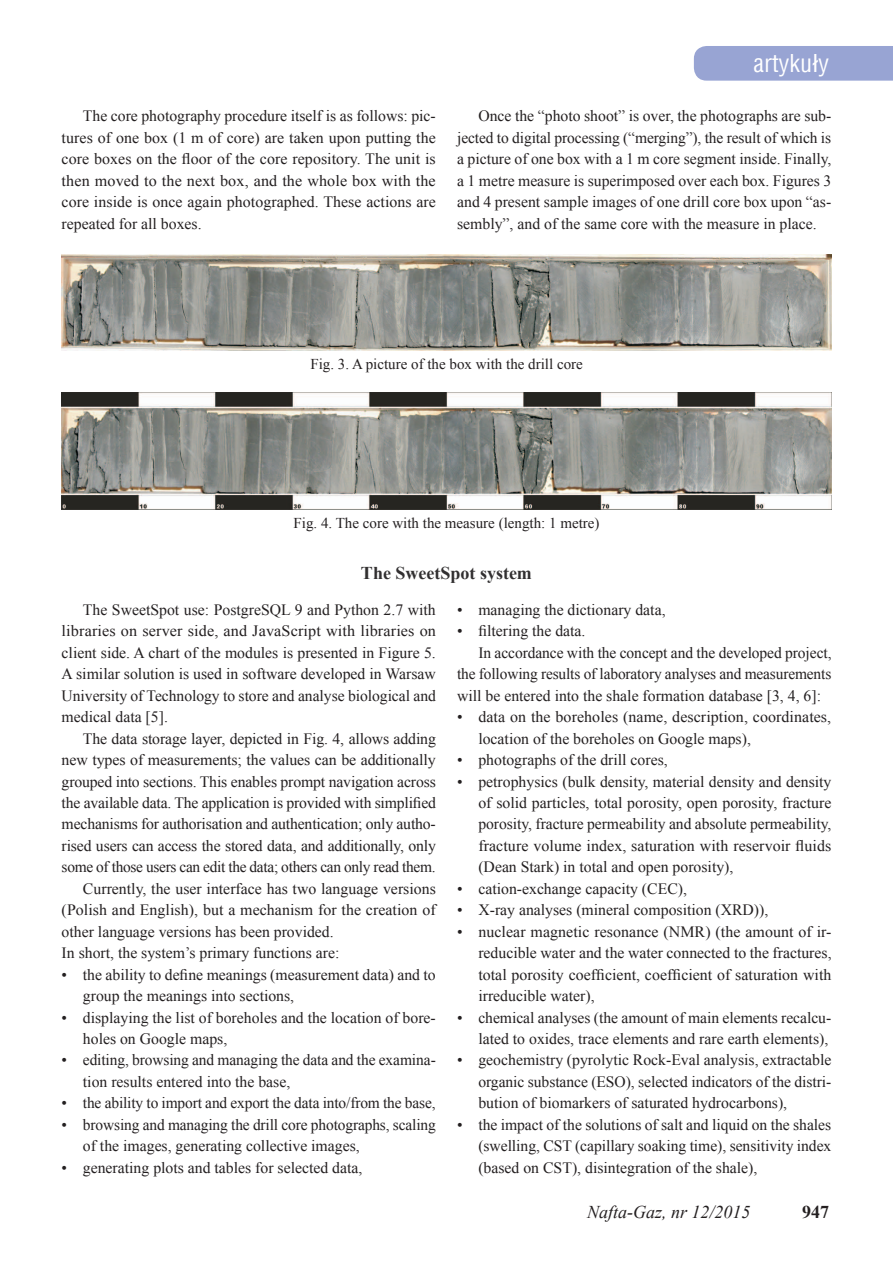
<style>
.page{position:relative;width:893px;height:1263px;background:#fff}
.page>*{position:absolute;margin:0;border:0;box-sizing:border-box;transform-origin:0 0}
.t1{font:24px "Switzerland Condensed";color:#fff}
.t2{font:italic 18px "Times New Roman";color:#231f20}
.t3{font:700 18px "Times New Roman";color:#312f30}
.t4{font:700 18px "Times New Roman";color:#231f20}
.t5{font:15.75px/21.5px "Times New Roman";color:#231f20;text-align:justify}
.t6{font:15.75px "Times New Roman";letter-spacing:-.02em;color:#231f20}
.t7{font:15px "Times New Roman";color:#231f20}
</style>
<div class="page">
<div style="left:694px;top:46px;width:199px;height:35px;background:#98a4d3"></div>
<img style="left:62px;top:254px;width:769px;height:96px">
<img style="left:62px;top:393px;width:769px;height:116px">
<h1 class="t1" style="left:754px;top:48px;width:77px">artykuły</h1>
<p class="t5" style="left:62px;top:105px;width:376px;text-indent:21px">The core photography procedure itself is as follows: pic&shy;tures of one box (1 m of core) are taken upon putting the core boxes on the floor of the core repository. The unit is then moved to the next box, and the whole box with the core inside is once again photographed. These actions are repeated for all boxes.</p>
<p class="t5" style="left:457px;top:105px;width:376px;text-indent:21px">Once the “photo shoot” is over, the photographs are sub&shy;jected to digital processing (“merging”), the result of which is a picture of one box with a 1 m core segment inside. Finally, a 1 metre measure is superimposed over each box. Figures 3 and 4 present sample images of one drill core box upon “as&shy;sembly”, and of the same core with the measure in place.</p>
<p class="t7" style="left:310px;top:354px;width:274px">Fig. 3. A picture of the box with the drill core</p>
<p class="t7" style="left:294px;top:513px;width:307px">Fig. 4. The core with the measure (length: 1 metre)</p>
<p class="t3" style="left:361px;top:561px;width:172px">The SweetSpot system</p>
<p class="t5" style="left:62px;top:599px;width:376px;text-indent:21px">The SweetSpot use: PostgreSQL 9 and Python 2.7 with libraries on server side, and JavaScript with libraries on client side. A chart of the modules is presented in Figure 5.<br>A similar solution is used in software developed in Warsaw University of Technology to store and analyse biological and medical data [5].</p>
<p class="t5" style="left:83px;top:727px;width:355px">The data storage layer, depicted in Fig. 4, allows adding</p>
<p class="t5" style="left:62px;top:749px;width:375px">new types of measurements; the values can be additionally</p>
<p class="t5" style="left:62px;top:770px;width:376px">grouped into sections. This enables prompt navigation across</p>
<p class="t5" style="left:62px;top:792px;width:376px">the available data. The application is provided with simplified</p>
<p class="t5" style="left:62px;top:813px;width:376px">mechanisms for authorisation and authentication; only autho-</p>
<p class="t5" style="left:62px;top:835px;width:376px">rised users can access the stored data, and additionally, only</p>
<p class="t6" style="left:62px;top:856px;width:376px">some of those users can edit the data; others can only read them.</p>
<p class="t5" style="left:83px;top:877px;width:354px">Currently, the user interface has two language versions</p>
<p class="t5" style="left:62px;top:899px;width:376px">(Polish and English), but a mechanism for the creation of</p>
<p class="t5" style="left:62px;top:920px;width:274px">other language versions has been provided.</p>
<p class="t5" style="left:62px;top:942px;width:279px">In short, the system’s primary functions are:</p>
<p class="t5" style="left:83px;top:963px;width:354px;text-indent:-21px">• the ability to define meanings (measurement data) and to group the meanings into sections,</p>
<p class="t5" style="left:83px;top:1006px;width:354px;text-indent:-21px">• displaying the list of boreholes and the location of bore&shy;holes on Google maps,</p>
<p class="t5" style="left:83px;top:1049px;width:354px;text-indent:-21px">• editing, browsing and managing the data and the examina&shy;tion results entered into the base,</p>
<p class="t5" style="left:62px;top:1092px;width:375px">• the ability to import and export the data into/from the base,</p>
<p class="t5" style="left:83px;top:1113px;width:354px;text-indent:-21px">• browsing and managing the drill core photographs, scaling of the images, generating collective images,</p>
<p class="t5" style="left:62px;top:1156px;width:302px">• generating plots and tables for selected data,</p>
<p class="t5" style="left:457px;top:599px;width:210px">• managing the dictionary data,</p>
<p class="t5" style="left:457px;top:620px;width:130px">• filtering the data.</p>
<p class="t5" style="left:478px;top:641px;width:355px">In accordance with the concept and the developed project,</p>
<p class="t5" style="left:457px;top:663px;width:376px">the following results of laboratory analyses and measurements</p>
<p class="t5" style="left:457px;top:684px;width:365px">will be entered into the shale formation database [3, 4, 6]:</p>
<p class="t5" style="left:478px;top:706px;width:354px;text-indent:-21px">• data on the boreholes (name, description, coordinates, location of the boreholes on Google maps),</p>
<p class="t5" style="left:457px;top:749px;width:212px">• photographs of the drill cores,</p>
<p class="t5" style="left:478px;top:770px;width:355px;text-indent:-21px">• petrophysics (bulk density, material density and density of solid particles, total porosity, open porosity, fracture porosity, fracture permeability and absolute permeability, fracture volume index, saturation with reservoir fluids (Dean Stark) in total and open porosity),</p>
<p class="t5" style="left:457px;top:877px;width:231px">• cation-exchange capacity (CEC),</p>
<p class="t5" style="left:457px;top:899px;width:313px">• X-ray analyses (mineral composition (XRD)),</p>
<p class="t5" style="left:478px;top:920px;width:355px;text-indent:-21px">• nuclear magnetic resonance (NMR) (the amount of ir&shy;reducible water and the water connected to the fractures, total porosity coefficient, coefficient of saturation with irreducible water),</p>
<p class="t5" style="left:457px;top:1006px;width:376px;text-align:right">• chemical analyses (the amount of main elements recalcu&shy;lated to oxides, trace elements and rare earth elements),</p>
<p class="t5" style="left:478px;top:1049px;width:355px;text-indent:-21px">• geochemistry (pyrolytic Rock-Eval analysis, extractable organic substance (ESO), selected indicators of the distri&shy;bution of biomarkers of saturated hydrocarbons),</p>
<p class="t5" style="left:478px;top:1113px;width:355px;text-indent:-21px">• the impact of the solutions of salt and liquid on the shales (swelling, CST (capillary soaking time), sensitivity index (based on CST), disintegration of the shale),</p>
<p class="t2" style="left:587px;top:1200px;width:165px">Nafta-Gaz, nr 12/2015</p>
<p class="t4" style="left:802px;top:1199px;width:28px">947</p>
</div>
